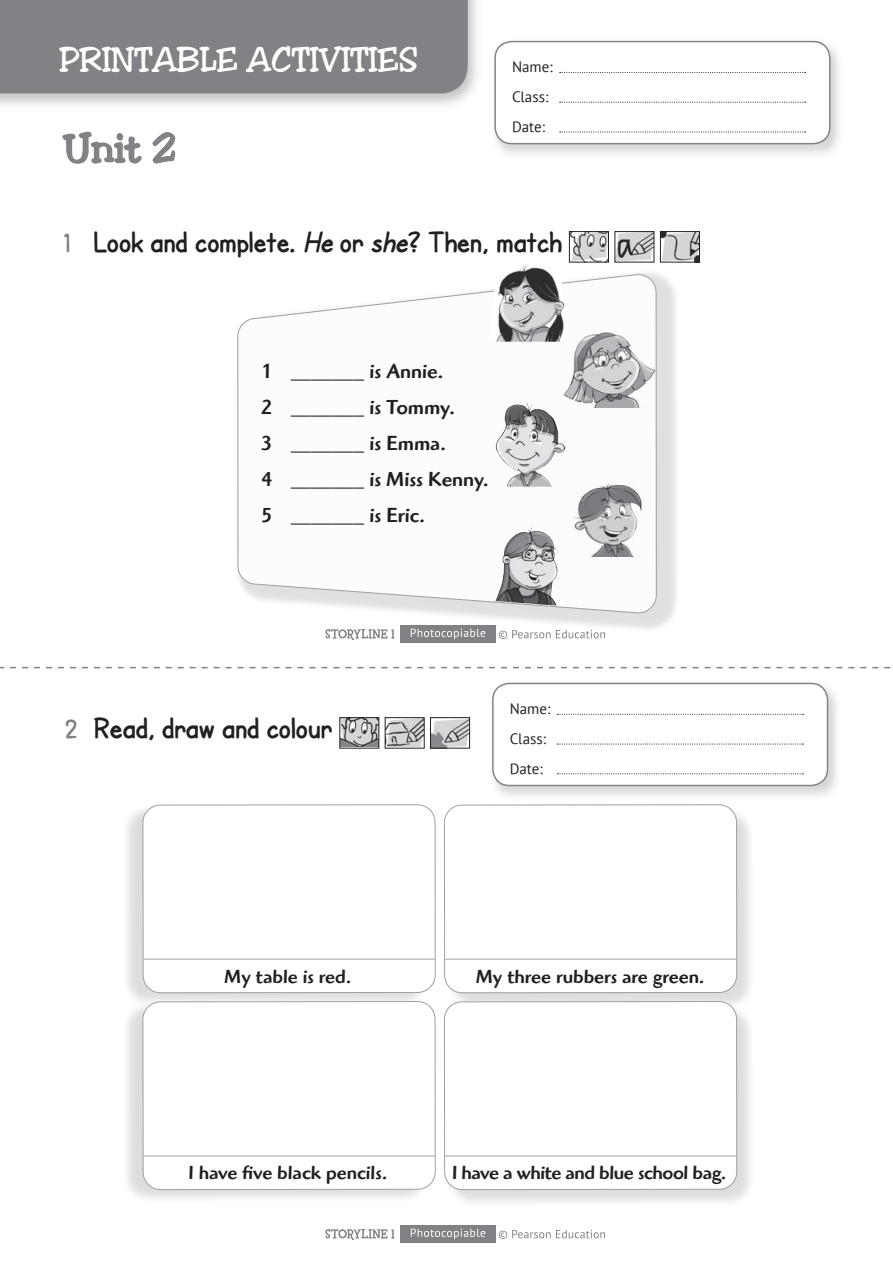
<style>
.page{position:relative;width:893px;height:1263px;background:#fff}
.page>*{position:absolute;margin:0;border:0;box-sizing:border-box;transform-origin:0 0}
.t1{font:42px "Splash";color:#808285}
.t2{font:34.5px "Splash";color:#fff}
.Consigna_1{font:700 30px "SF Cartoonist Hand";color:#231f20}
.Consigna_1-2{font:500 21px "Highlander";color:#231f20}
.Consigna_1-3{font:500 19.8px "Highlander";color:#231f20}
.Consigna_1-4{font:500 19.8px "Highlander";letter-spacing:-.02em;color:#231f20}
.t3{font:15px "PT Sans";color:#231f20}
.s1{font-size:27px;color:#808285}
.s2{font-style:italic}
</style>
<div class="page">
<div style="left:0;top:0;width:237px;height:93px;background:#808285"></div>
<img style="left:657px;top:40px;width:182px;height:114px">
<div style="left:495px;top:42px;width:335px;height:102px;background:#fff;border-radius:17px"></div>
<div style="left:494px;top:41px;width:336px;height:103px;border:1px solid #808285;border-radius:17px"></div>
<svg style="left:657px;top:72px;width:149px;height:1px"></svg>
<svg style="left:657px;top:102px;width:149px;height:1px"></svg>
<svg style="left:658px;top:131px;width:148px;height:1px"></svg>
<img style="left:657px;top:682px;width:180px;height:123px">
<div style="left:493px;top:683px;width:334px;height:102px;background:#fff;border-radius:17px"></div>
<div style="left:492px;top:683px;width:336px;height:103px;border:1px solid #808285;border-radius:17px"></div>
<svg style="left:658px;top:714px;width:145px;height:1px"></svg>
<svg style="left:658px;top:743px;width:145px;height:1px"></svg>
<svg style="left:658px;top:773px;width:145px;height:1px"></svg>
<svg style="left:62px;top:131px;width:80px;height:33px"></svg>
<svg style="left:152px;top:132px;width:24px;height:32px"></svg>
<img style="left:662px;top:233px;width:36px;height:28px">
<div style="left:660px;top:231px;width:40px;height:32px;border:1px solid #231f20"></div>
<div style="left:121px;top:803px;width:309px;height:205px;background:#231f20;opacity:.15"></div>
<div style="left:143px;top:805px;width:292px;height:188px;background:#fff;border-radius:18px"></div>
<hr style="left:144px;top:959px;width:291px;height:1px;background:#9d9fa2">
<div style="left:121px;top:1000px;width:309px;height:205px;background:#231f20;opacity:.15"></div>
<div style="left:143px;top:1001px;width:292px;height:188px;background:#fff;border-radius:18px"></div>
<hr style="left:144px;top:1155px;width:291px;height:1px;background:#9d9fa2">
<div style="left:447px;top:807px;width:309px;height:205px;background:#231f20;opacity:.15"></div>
<div style="left:444px;top:805px;width:293px;height:188px;background:#fff;border-radius:18px"></div>
<hr style="left:445px;top:959px;width:291px;height:1px;background:#9d9fa2">
<div style="left:447px;top:1004px;width:309px;height:204px;background:#231f20;opacity:.15"></div>
<div style="left:444px;top:1001px;width:293px;height:188px;background:#fff;border-radius:18px"></div>
<hr style="left:445px;top:1155px;width:291px;height:1px;background:#9d9fa2">
<div style="left:233px;top:267px;width:446px;height:365px;background:#231f20;opacity:.14"></div>
<svg style="left:237px;top:0;width:420px;height:1243px"></svg>
<img style="left:489px;top:263px;width:79px;height:79px">
<img style="left:564px;top:329px;width:94px;height:79px">
<img style="left:564px;top:478px;width:94px;height:79px">
<img style="left:496px;top:402px;width:32px;height:44px">
<img style="left:502px;top:526px;width:30px;height:52px">
<div style="left:400px;top:625px;width:95px;height:17px;background:#808285"></div>
<div style="left:322px;top:625px;width:73px;height:17px;background:#fff"></div>
<svg style="left:325px;top:629px;width:69px;height:11px"></svg>
<svg style="left:411px;top:629px;width:74px;height:10px"></svg>
<svg style="left:499px;top:630px;width:106px;height:9px"></svg>
<svg style="left:0;top:667px;width:891px;height:1px"></svg>
<p class="t2" style="left:60px;top:40px;width:360px">PRINTABLE ACTIVITIES</p>
<p class="t1" style="left:64px;top:123px;width:114px">Unit 2</p>
<p class="t3" style="left:512px;top:57px;width:42px">Name:</p>
<p class="t3" style="left:512px;top:87px;width:38px">Class:</p>
<p class="t3" style="left:512px;top:117px;width:35px">Date:</p>
<p class="Consigna_1" style="left:64px;top:225px;width:500px"><span class="s1">1</span> Look and complete. <span class="s2">He</span> or <span class="s2">she</span>? Then, match</p>
<p class="Consigna_1-2" style="left:261px;top:359px;width:184px">1 _______ is Annie.</p>
<p class="Consigna_1-2" style="left:261px;top:395px;width:196px">2 _______ is Tommy.</p>
<p class="Consigna_1-2" style="left:261px;top:431px;width:187px">3 _______ is Emma.</p>
<p class="Consigna_1-2" style="left:261px;top:467px;width:229px">4 _______ is Miss Kenny.</p>
<p class="Consigna_1-2" style="left:261px;top:503px;width:166px">5 _______ is Eric.</p>
<p class="Consigna_1" style="left:64px;top:711px;width:270px"><span class="s1">2</span> Read, draw and colour</p>
<p class="t3" style="left:510px;top:699px;width:42px">Name:</p>
<p class="t3" style="left:510px;top:729px;width:38px">Class:</p>
<p class="t3" style="left:510px;top:759px;width:35px">Date:</p>
<p class="Consigna_1-3" style="left:224px;top:964px;width:129px">My table is red.</p>
<p class="Consigna_1-3" style="left:476px;top:964px;width:230px">My three rubbers are green.</p>
<p class="Consigna_1-3" style="left:188px;top:1161px;width:201px">I have five black pencils.</p>
<p class="Consigna_1-4" style="left:452px;top:1161px;width:276px">I have a white and blue school bag.</p>
</div>
